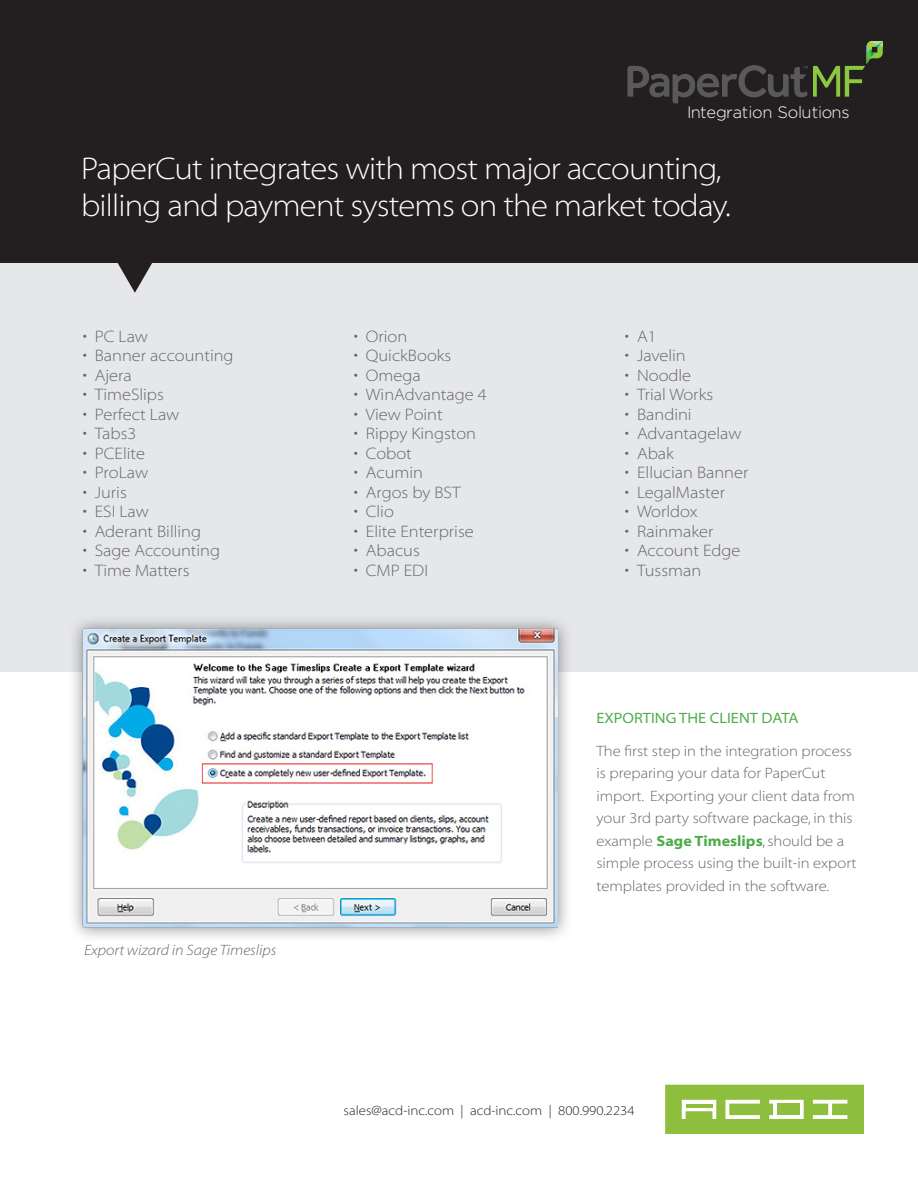
<style>
.page{position:relative;width:918px;height:1188px;background:#fff}
.page>*{position:absolute;margin:0;border:0;box-sizing:border-box;transform-origin:0 0}
.t1{font:31.5px/37.8px "Myriad MM 215 700";letter-spacing:-.025em;color:#fff}
.t2{font:16.65px "Myriad MM 215 700";color:#636366}
.t3{font:300 16.5px "Gotham";letter-spacing:-.02em;color:#fff}
.t4{font:15px/22.5px "Myriad MM 215 700";color:#636366}
.t5{font:15px "Myriad MM It 215 700";color:#636366}
.t6{font:15px "Myriad MM 400 700";color:#4bac47}
.t7{font:13.5px "Myriad MM 215 700";color:#231f20}
.s1{font-family:"Myriad MM 700 700";color:#4bac47}
</style>
<div class="page">
<div style="left:0;top:256px;width:918px;height:416px;background:#e6e7e9"></div>
<div style="left:0;top:0;width:918px;height:263px;background:#231f20"></div>
<svg style="left:117px;top:263px;width:35px;height:30px"></svg>
<div style="left:67px;top:613px;width:505px;height:330px;background:#231f20;opacity:.51"></div>
<img style="left:83px;top:629px;width:474px;height:298px">
<svg style="left:627px;top:41px;width:256px;height:62px"></svg>
<svg style="left:665px;top:1085px;width:199px;height:49px;background:#9cc658"></svg>
<p class="t3" style="left:687px;top:103px;width:164px">Integration Solutions</p>
<p class="t1" style="left:81px;top:151px;width:651px">PaperCut integrates with most major accounting, billing and payment systems on the market today.</p>
<p class="t2" style="left:83px;top:328px;width:67px">• PC Law</p>
<p class="t2" style="left:83px;top:348px;width:152px">• Banner accounting</p>
<p class="t2" style="left:83px;top:367px;width:51px">• Ajera</p>
<p class="t2" style="left:83px;top:387px;width:83px">• TimeSlips</p>
<p class="t2" style="left:83px;top:406px;width:98px">• Perfect Law</p>
<p class="t2" style="left:83px;top:426px;width:55px">• Tabs3</p>
<p class="t2" style="left:83px;top:445px;width:64px">• PCElite</p>
<p class="t2" style="left:83px;top:465px;width:67px">• ProLaw</p>
<p class="t2" style="left:83px;top:484px;width:46px">• Juris</p>
<p class="t2" style="left:83px;top:504px;width:68px">• ESI Law</p>
<p class="t2" style="left:83px;top:523px;width:120px">• Aderant Billing</p>
<p class="t2" style="left:83px;top:543px;width:139px">• Sage Accounting</p>
<p class="t2" style="left:83px;top:562px;width:108px">• Time Matters</p>
<p class="t5" style="left:84px;top:942px;width:194px">Export wizard in Sage Timeslips</p>
<p class="t2" style="left:354px;top:328px;width:55px">• Orion</p>
<p class="t2" style="left:354px;top:348px;width:99px">• QuickBooks</p>
<p class="t2" style="left:354px;top:367px;width:68px">• Omega</p>
<p class="t2" style="left:354px;top:387px;width:134px">• WinAdvantage 4</p>
<p class="t2" style="left:354px;top:406px;width:90px">• View Point</p>
<p class="t2" style="left:354px;top:426px;width:124px">• Rippy Kingston</p>
<p class="t2" style="left:354px;top:445px;width:60px">• Cobot</p>
<p class="t2" style="left:354px;top:465px;width:71px">• Acumin</p>
<p class="t2" style="left:354px;top:484px;width:108px">• Argos by BST</p>
<p class="t2" style="left:354px;top:504px;width:42px">• Clio</p>
<p class="t2" style="left:354px;top:523px;width:121px">• Elite Enterprise</p>
<p class="t2" style="left:354px;top:543px;width:68px">• Abacus</p>
<p class="t2" style="left:354px;top:562px;width:76px">• CMP EDI</p>
<p class="t2" style="left:625px;top:328px;width:33px">• A1</p>
<p class="t2" style="left:625px;top:348px;width:62px">• Javelin</p>
<p class="t2" style="left:625px;top:367px;width:68px">• Noodle</p>
<p class="t2" style="left:625px;top:387px;width:90px">• Trial Works</p>
<p class="t2" style="left:625px;top:406px;width:68px">• Bandini</p>
<p class="t2" style="left:625px;top:426px;width:118px">• Advantagelaw</p>
<p class="t2" style="left:625px;top:445px;width:50px">• Abak</p>
<p class="t2" style="left:625px;top:465px;width:125px">• Ellucian Banner</p>
<p class="t2" style="left:625px;top:484px;width:102px">• LegalMaster</p>
<p class="t2" style="left:625px;top:504px;width:74px">• Worldox</p>
<p class="t2" style="left:625px;top:523px;width:90px">• Rainmaker</p>
<p class="t2" style="left:625px;top:543px;width:117px">• Account Edge</p>
<p class="t2" style="left:625px;top:562px;width:78px">• Tussman</p>
<p class="t6" style="left:596px;top:710px;width:204px">EXPORTING THE CLIENT DATA</p>
<p class="t4" style="left:596px;top:740px;width:262px">The first step in the integration process is preparing your data for PaperCut import. Exporting your client data from your 3rd party software package, in this example <span class="s1">Sage Timeslips</span>, should be a simple process using the built-in export templates provided in the software.</p>
<p class="t7" style="left:344px;top:1104px;width:292px">sales@acd-inc.com | acd-inc.com | 800.990.2234</p>
</div>
